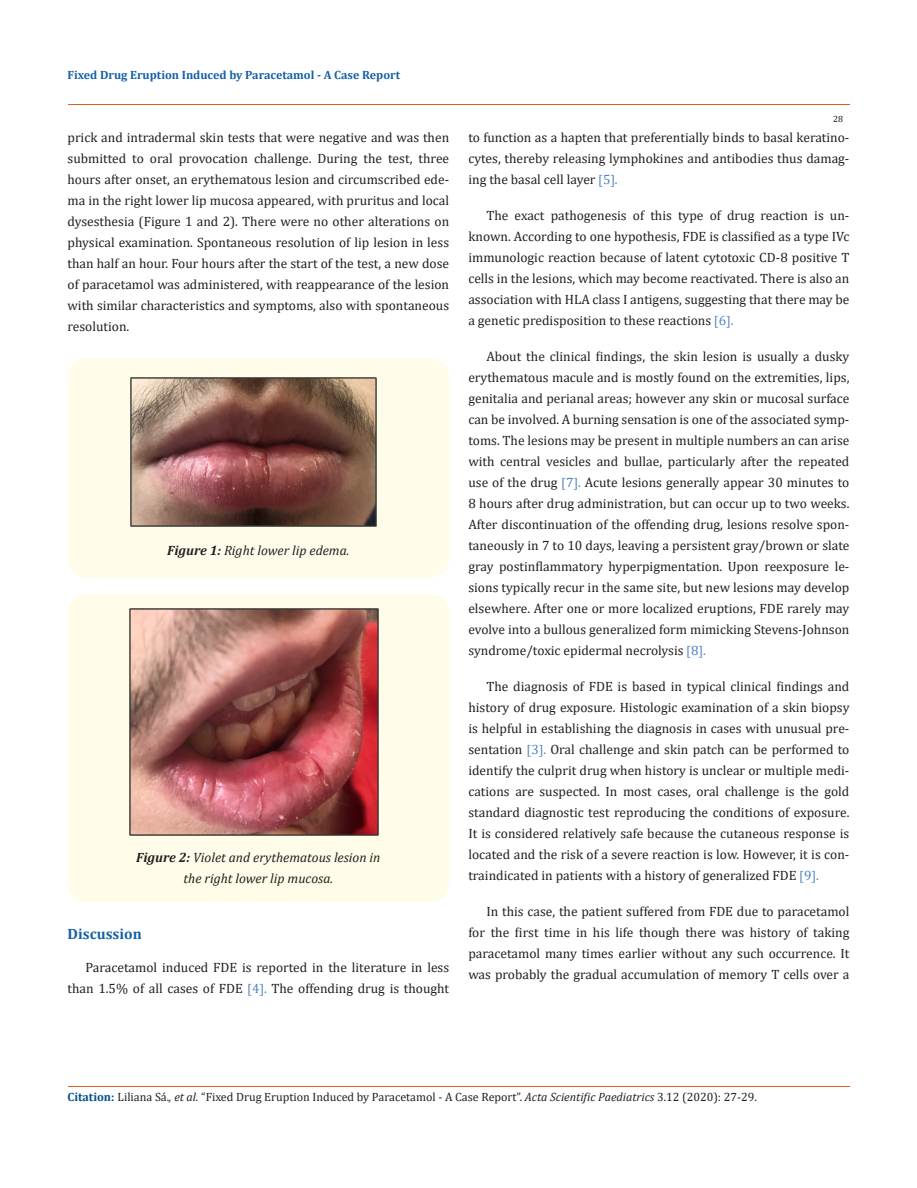
<style>
.page{position:relative;width:917px;height:1188px;background:#fff}
.page>*{position:absolute;margin:0;border:0;box-sizing:border-box;transform-origin:0 0}
._14-OS-Level1-single{font:700 15px "Cambria";color:#1560a6}
._24-OS-Table-caption{font:13.5px/21px "Cambria";color:#231f20;text-align:justify}
._24-OS-Table-caption-2{font:italic 13.5px/21px "Cambria";color:#231f20;text-align:center}
.t1{font:12px "Cambria";color:#231f20}
.t2{font:700 12px "Cambria";color:#1560a6}
.t3{font:9px "Cambria";color:#231f20}
.s1{font-weight:700}
.s2{color:#4f81bd}
.s3{font-weight:700;color:#035089}
.s4{font-style:italic}
</style>
<div class="page">
<div style="left:68px;top:358px;width:381px;height:219px;background:#fffde9;border-radius:18px"></div>
<img style="left:131px;top:377px;width:245px;height:149px">
<div style="left:68px;top:594px;width:381px;height:308px;background:#fffde9;border-radius:18px"></div>
<img style="left:129px;top:608px;width:249px;height:227px">
<hr style="left:68px;top:104px;width:781px;height:1px;background:#e05d1a">
<hr style="left:68px;top:1086px;width:781px;height:1px;background:#e05d1a">
<p class="t2" style="left:68px;top:67px;width:334px">Fixed Drug Eruption Induced by Paracetamol - A Case Report</p>
<p class="_24-OS-Table-caption" style="left:68px;top:127px;width:383px">prick and intradermal skin tests that were negative and was then submitted to oral provocation challenge. During the test, three hours after onset, an erythematous lesion and circumscribed ede&shy;ma in the right lower lip mucosa appeared, with pruritus and local dysesthesia (Figure 1 and 2). There were no other alterations on physical examination. Spontaneous resolution of lip lesion in less than half an hour. Four hours after the start of the test, a new dose of paracetamol was administered, with reappearance of the lesion with similar characteristics and symptoms, also with spontaneous resolution.</p>
<p class="_24-OS-Table-caption-2" style="left:167px;top:539px;width:184px"><span class="s1">Figure 1:</span> Right lower lip edema.</p>
<p class="_24-OS-Table-caption-2" style="left:136px;top:847px;width:246px"><span class="s1">Figure 2:</span> Violet and erythematous lesion in the right lower lip mucosa.</p>
<p class="_14-OS-Level1-single" style="left:68px;top:923px;width:76px">Discussion</p>
<p class="_24-OS-Table-caption" style="left:68px;top:957px;width:383px;text-align:right">Paracetamol induced FDE is reported in the literature in less than 1.5% of all cases of FDE <span class="s2">4 .</span> The offending drug is thought</p>
<p class="t3" style="left:833px;top:114px;width:11px">28</p>
<p class="_24-OS-Table-caption" style="left:468px;top:127px;width:382px">to function as a hapten that preferentially binds to basal keratino&shy;cytes, thereby releasing lymphokines and antibodies thus damag&shy;ing the basal cell layer <span class="s2">5 .</span></p>
<p class="_24-OS-Table-caption" style="left:468px;top:205px;width:382px;text-indent:18px">The exact pathogenesis of this type of drug reaction is un&shy;known. According to one hypothesis, FDE is classified as a type IVc immunologic reaction because of latent cytotoxic CD-8 positive T cells in the lesions, which may become reactivated. There is also an association with HLA class I antigens, suggesting that there may be a genetic predisposition to these reactions <span class="s2">6 .</span></p>
<p class="_24-OS-Table-caption" style="left:468px;top:346px;width:382px;text-indent:18px">About the clinical findings, the skin lesion is usually a dusky erythematous macule and is mostly found on the extremities, lips, genitalia and perianal areas; however any skin or mucosal surface can be involved. A burning sensation is one of the associated symp&shy;toms. The lesions may be present in multiple numbers an can arise with central vesicles and bullae, particularly after the repeated use of the drug <span class="s2">7 .</span> Acute lesions generally appear 30 minutes to 8 hours after drug administration, but can occur up to two weeks.<br>After discontinuation of the offending drug, lesions resolve spon&shy;taneously in 7 to 10 days, leaving a persistent gray/brown or slate gray postinflammatory hyperpigmentation. Upon reexposure le&shy;sions typically recur in the same site, but new lesions may develop elsewhere. After one or more localized eruptions, FDE rarely may evolve into a bullous generalized form mimicking Stevens-Johnson syndrome/toxic epidermal necrolysis <span class="s2">8 .</span></p>
<p class="_24-OS-Table-caption" style="left:468px;top:676px;width:382px;text-indent:18px">The diagnosis of FDE is based in typical clinical findings and history of drug exposure. Histologic examination of a skin biopsy is helpful in establishing the diagnosis in cases with unusual pre&shy;sentation <span class="s2">3 .</span> Oral challenge and skin patch can be performed to identify the culprit drug when history is unclear or multiple medi&shy;cations are suspected. In most cases, oral challenge is the gold standard diagnostic test reproducing the conditions of exposure.<br>It is considered relatively safe because the cutaneous response is located and the risk of a severe reaction is low. However, it is con&shy;traindicated in patients with a history of generalized FDE <span class="s2">9 .</span></p>
<p class="_24-OS-Table-caption" style="left:468px;top:901px;width:382px;text-indent:18px">In this case, the patient suffered from FDE due to paracetamol for the first time in his life though there was history of taking paracetamol many times earlier without any such occurrence. It was probably the gradual accumulation of memory T cells over a</p>
<p class="t1" style="left:68px;top:1090px;width:690px"><span class="s3">Citation:</span> Liliana Sá.<span class="s4">, et al.</span> “Fixed Drug Eruption Induced by Paracetamol - A Case Report”. <span class="s4">Acta Scientific Paediatrics</span> 3.12 (2020): 27-29.</p>
</div>
